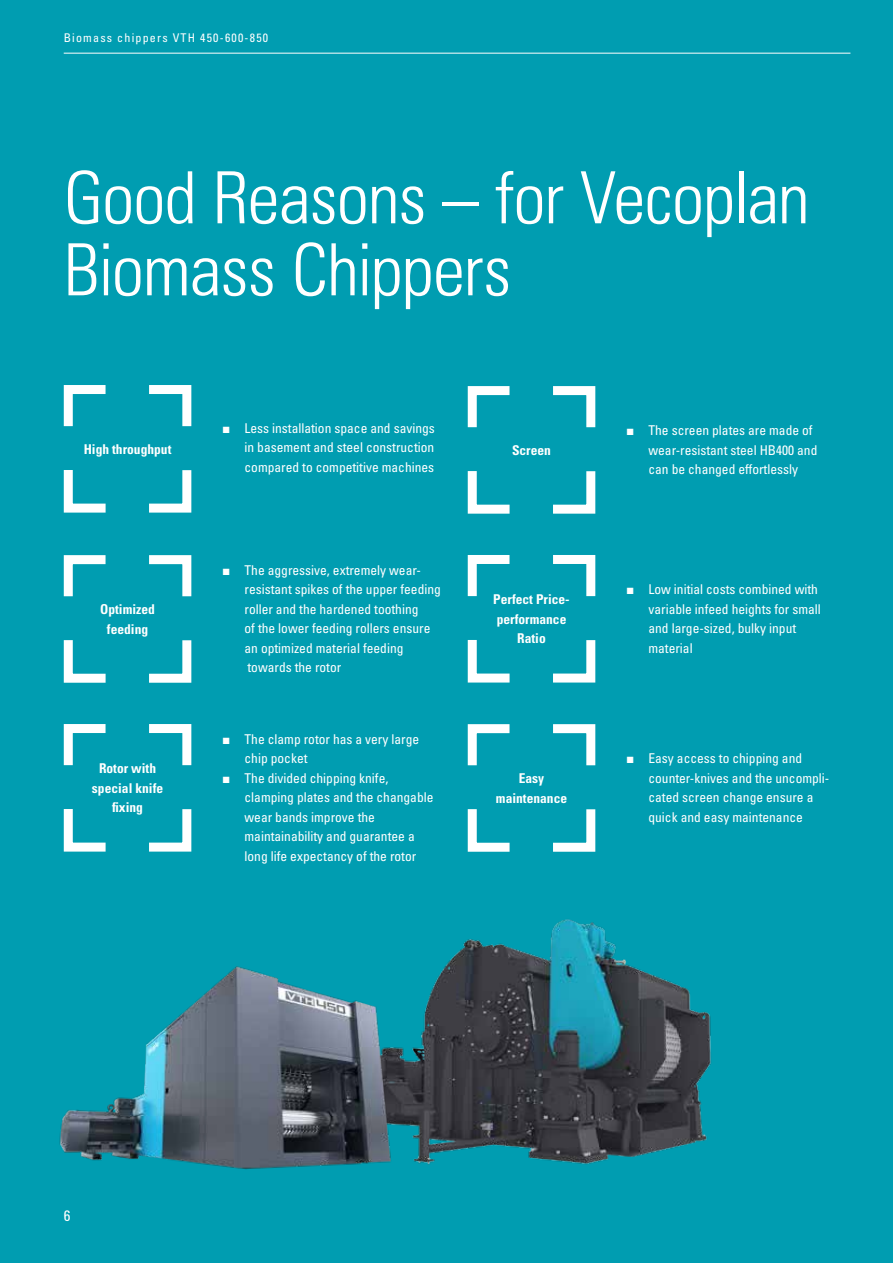
<style>
.page{position:relative;width:893px;height:1263px;background:#009db1}
.page>*{position:absolute;margin:0;border:0;box-sizing:border-box;transform-origin:0 0}
.t1{font:300 condensed 72px/72px "Univers LT Pro";letter-spacing:-.015em;color:#fff}
.t2{font:condensed 15px "Univers LT Pro";color:#fff}
.t3{font:condensed 13.5px/19.5px "Univers LT Pro";color:#fff}
.t4{font:700 condensed 13.5px/19.5px "Univers LT Pro";color:#fff;text-align:center}
.t5{font:condensed 12px "Univers LT Pro";letter-spacing:.1em;color:#fff}
.s1{font-family:"Arial Narrow";font-stretch:normal}
</style>
<div class="page">
<svg style="left:63px;top:640px;width:43px;height:43px"></svg>
<svg style="left:63px;top:555px;width:43px;height:42px"></svg>
<svg style="left:149px;top:555px;width:43px;height:42px"></svg>
<svg style="left:149px;top:640px;width:43px;height:43px"></svg>
<svg style="left:63px;top:470px;width:43px;height:43px"></svg>
<svg style="left:63px;top:385px;width:43px;height:42px"></svg>
<svg style="left:149px;top:385px;width:43px;height:42px"></svg>
<svg style="left:149px;top:470px;width:43px;height:43px"></svg>
<svg style="left:63px;top:809px;width:43px;height:43px"></svg>
<svg style="left:63px;top:724px;width:43px;height:42px"></svg>
<svg style="left:149px;top:724px;width:43px;height:42px"></svg>
<svg style="left:149px;top:809px;width:43px;height:43px"></svg>
<svg style="left:467px;top:471px;width:43px;height:43px"></svg>
<svg style="left:467px;top:386px;width:43px;height:42px"></svg>
<svg style="left:553px;top:386px;width:43px;height:42px"></svg>
<svg style="left:553px;top:471px;width:43px;height:43px"></svg>
<svg style="left:467px;top:640px;width:43px;height:43px"></svg>
<svg style="left:467px;top:555px;width:43px;height:42px"></svg>
<svg style="left:553px;top:555px;width:43px;height:42px"></svg>
<svg style="left:553px;top:640px;width:43px;height:43px"></svg>
<svg style="left:467px;top:809px;width:43px;height:43px"></svg>
<svg style="left:467px;top:724px;width:43px;height:42px"></svg>
<svg style="left:553px;top:724px;width:43px;height:42px"></svg>
<svg style="left:553px;top:809px;width:43px;height:43px"></svg>
<img style="left:424px;top:919px;width:287px;height:246px">
<img style="left:59px;top:966px;width:365px;height:203px">
<hr style="left:64px;top:53px;width:786px;height:1px;background:#fff">
<p class="t5" style="left:64px;top:30px;width:206px">Biomass chippers VTH 450-600-850</p>
<h1 class="t1" style="left:64px;top:158px;width:747px">Good Reasons – for Vecoplan<br>Biomass Chippers</h1>
<p class="t4" style="left:84px;top:439px;width:89px">High throughput</p>
<p class="t4" style="left:100px;top:599px;width:56px">Optimized feeding</p>
<p class="t4" style="left:92px;top:758px;width:73px">Rotor with special knife fixing</p>
<p class="t3" style="left:244px;top:418px;width:192px;text-align:justify;text-indent:-21px"><span class="s1">■</span> Less installation space and savings in basement and steel construction compared to competitive machines</p>
<p class="t3" style="left:244px;top:560px;width:198px;text-indent:-21px"><span class="s1">■</span> The aggressive, extremely wear&shy;resistant spikes of the upper feeding roller and the hardened toothing<br>of the lower feeding rollers ensure an optimized material feeding towards the rotor</p>
<p class="t3" style="left:244px;top:729px;width:176px;text-indent:-21px"><span class="s1">■</span> The clamp rotor has a very large chip pocket</p>
<p class="t3" style="left:244px;top:768px;width:190px;text-indent:-21px"><span class="s1">■</span> The divided chipping knife, clamping plates and the changable wear bands improve the maintainability and guarantee a long life expectancy of the rotor</p>
<p class="t4" style="left:512px;top:440px;width:41px">Screen</p>
<p class="t4" style="left:493px;top:589px;width:78px">Perfect Price&shy;performance<br>Ratio</p>
<p class="t4" style="left:496px;top:768px;width:73px">Easy maintenance</p>
<p class="t3" style="left:648px;top:420px;width:170px;text-indent:-21px"><span class="s1">■</span> The screen plates are made of wear-resistant steel HB400 and can be changed effortlessly</p>
<p class="t3" style="left:648px;top:579px;width:174px;text-indent:-21px"><span class="s1">■</span> Low initial costs combined with variable infeed heights for small and large-sized, bulky input material</p>
<p class="t3" style="left:648px;top:748px;width:182px;text-indent:-21px"><span class="s1">■</span> Easy access to chipping and counter-knives and the uncompli&shy;cated screen change ensure a quick and easy maintenance</p>
<p class="t2" style="left:64px;top:1206px;width:8px">6</p>
</div>
